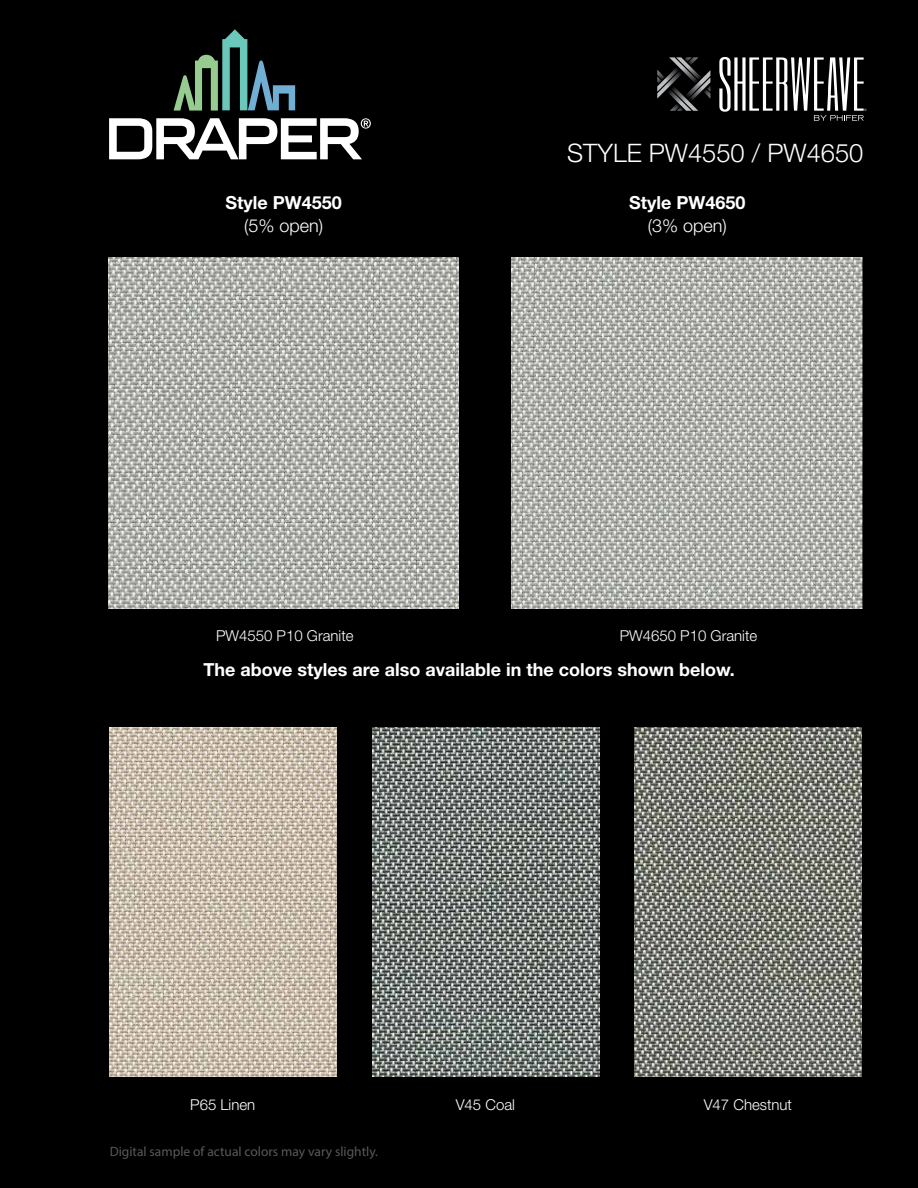
<style>
.page{position:relative;width:918px;height:1188px;background:#000}
.page>*{position:absolute;margin:0;border:0;box-sizing:border-box;transform-origin:0 0}
.t1{font:300 25.5px "Helvetica Neue LT Std";color:#fff}
.t2{font:700 18px "Helvetica Neue LT Std";color:#fff}
.t3{font:300 18px "Helvetica Neue LT Std";color:#fff}
.t4{font:300 15px "Helvetica Neue LT Std";color:#fff}
.t5{font:13.5px "Myriad Pro";color:#58595b}
.t6{font:300 3.15px "Helvetica";color:#fff}
</style>
<div class="page">
<svg style="left:109px;top:118px;width:262px;height:41px"></svg>
<svg style="left:174px;top:29px;width:121px;height:82px"></svg>
<svg style="left:657px;top:57px;width:53px;height:54px"></svg>
<svg style="left:719px;top:57px;width:145px;height:64px"></svg>
<img style="left:108px;top:257px;width:351px;height:351px">
<img style="left:110px;top:727px;width:227px;height:350px">
<img style="left:635px;top:727px;width:227px;height:350px">
<img style="left:372px;top:727px;width:227px;height:350px">
<img style="left:512px;top:257px;width:351px;height:351px">
<p class="t6" style="left:864px;top:108px;width:4px">®</p>
<p class="t2" style="left:225px;top:191px;width:118px">Style PW4550</p>
<p class="t3" style="left:244px;top:214px;width:81px">(5% open)</p>
<h1 class="t1" style="left:567px;top:137px;width:298px">STYLE PW4550 / PW4650</h1>
<p class="t2" style="left:629px;top:191px;width:118px">Style PW4650</p>
<p class="t3" style="left:648px;top:214px;width:81px">(3% open)</p>
<p class="t4" style="left:216px;top:626px;width:139px">PW4550 P10 Granite</p>
<p class="t4" style="left:620px;top:626px;width:139px">PW4650 P10 Granite</p>
<p class="t2" style="left:204px;top:658px;width:533px">The above styles are also available in the colors shown below.</p>
<p class="t4" style="left:190px;top:1096px;width:67px">P65 Linen</p>
<p class="t4" style="left:456px;top:1096px;width:61px">V45 Coal</p>
<p class="t4" style="left:704px;top:1096px;width:90px">V47 Chestnut</p>
<p class="t5" style="left:110px;top:1143px;width:270px">Digital sample of actual colors may vary slightly.</p>
</div>
